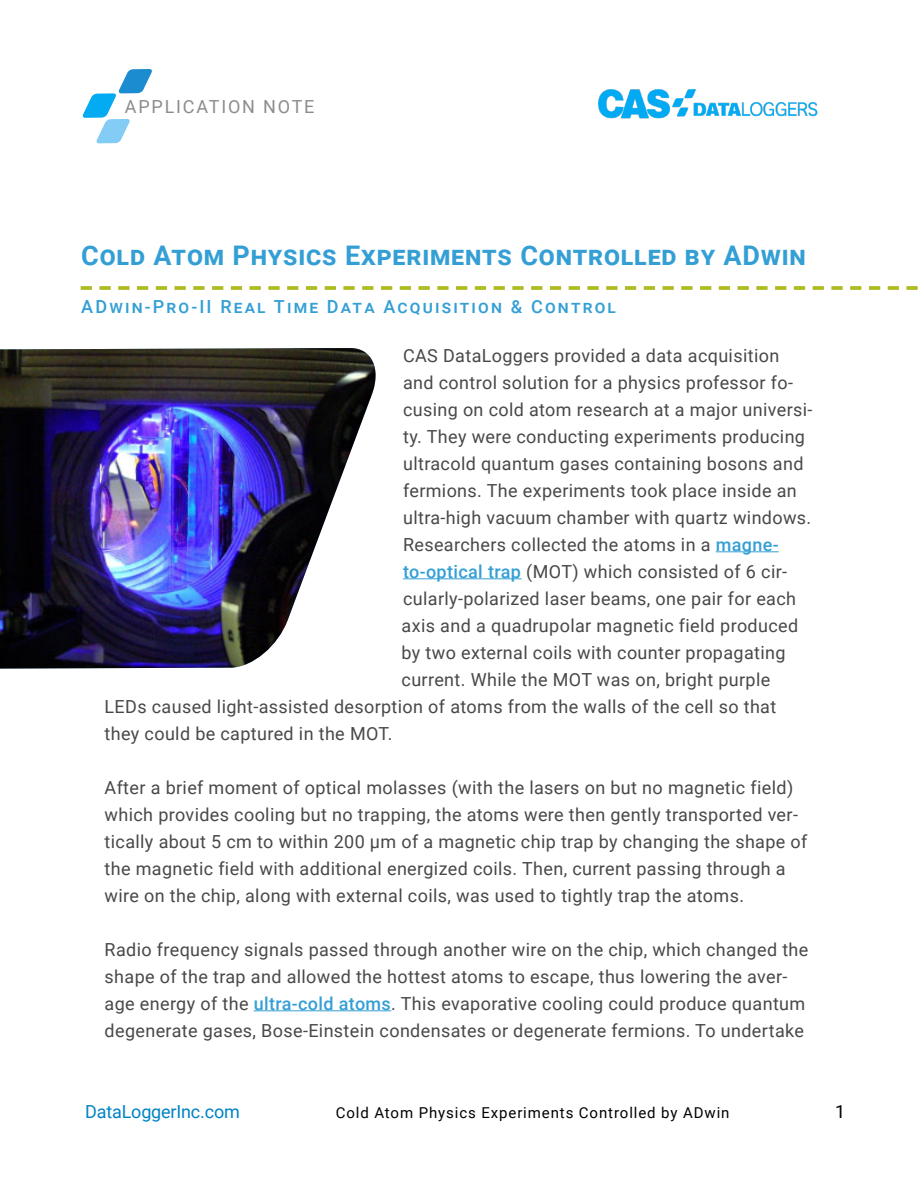
<style>
.page{position:relative;width:918px;height:1188px;background:#fff}
.page>*{position:absolute;margin:0;border:0;box-sizing:border-box;transform-origin:0 0}
.t1{font:700 27px "Roboto";letter-spacing:.03em;color:#349fd5}
.t2{font:18px/27px "Roboto";letter-spacing:.02em;color:#48484a}
.t3{font:500 18px "Roboto";letter-spacing:.12em;color:#349fd5}
.t4{font:18px "Roboto";letter-spacing:-.01em;color:#0083c6}
.t5{font:18px "Roboto";letter-spacing:.1em;color:#8a8c8e}
.t6{font:18px "Roboto";color:#000}
.t7{font:15px "Roboto";letter-spacing:.06em;color:#000}
.s1{font-weight:500;color:#349fd5}
</style>
<div class="page">
<img style="left:599px;top:90px;width:219px;height:29px">
<svg style="left:81px;top:286px;width:837px;height:4px"></svg>
<hr style="left:716px;top:551px;width:63px;height:1px;background:#349fd5">
<hr style="left:403px;top:578px;width:119px;height:1px;background:#349fd5">
<hr style="left:254px;top:1010px;width:137px;height:1px;background:#349fd5">
<svg style="left:82px;top:69px;width:70px;height:74px"></svg>
<img style="left:0;top:348px;width:376px;height:321px">
<p class="t5" style="left:125px;top:93px;width:191px">APPLICATION NOTE</p>
<h1 class="t1" style="left:81px;top:236px;width:726px">Cold Atom Physics Experiments Controlled by ADwin</h1>
<p class="t3" style="left:81px;top:294px;width:536px">ADwin-Pro-II Real Time Data Acquisition &amp; Control</p>
<p class="t2" style="left:403px;top:341px;width:378px">CAS DataLoggers provided a data acquisition</p>
<p class="t2" style="left:403px;top:368px;width:391px">and control solution for a physics professor fo-</p>
<p class="t2" style="left:403px;top:395px;width:411px">cusing on cold atom research at a major universi-</p>
<p class="t2" style="left:403px;top:422px;width:403px">ty. They were conducting experiments producing</p>
<p class="t2" style="left:403px;top:449px;width:402px">ultracold quantum gases containing bosons and</p>
<p class="t2" style="left:403px;top:476px;width:395px">fermions. The experiments took place inside an</p>
<p class="t2" style="left:403px;top:503px;width:410px">ultra-high vacuum chamber with quartz windows.</p>
<p class="t2" style="left:403px;top:530px;width:377px">Researchers collected the atoms in a <span class="s1">magne-</span></p>
<p class="t2" style="left:403px;top:557px;width:386px"><span class="s1">to-optical trap</span> (MOT) which consisted of 6 cir-</p>
<p class="t2" style="left:403px;top:584px;width:395px">cularly-polarized laser beams, one pair for each</p>
<p class="t2" style="left:402px;top:611px;width:398px">axis and a quadrupolar magnetic field produced</p>
<p class="t2" style="left:402px;top:638px;width:385px">by two external coils with counter propagating</p>
<p class="t2" style="left:402px;top:665px;width:370px">current. While the MOT was on, bright purple</p>
<p class="t2" style="left:105px;top:692px;width:673px">LEDs caused light-assisted desorption of atoms from the walls of the cell so that</p>
<p class="t2" style="left:105px;top:719px;width:289px">they could be captured in the MOT.</p>
<p class="t2" style="left:105px;top:773px;width:704px">After a brief moment of optical molasses (with the lasers on but no magnetic field) which provides cooling but no trapping, the atoms were then gently transported ver&shy;tically about 5 cm to within 200 μm of a magnetic chip trap by changing the shape of the magnetic field with additional energized coils. Then, current passing through a wire on the chip, along with external coils, was used to tightly trap the atoms.</p>
<p class="t2" style="left:105px;top:935px;width:705px">Radio frequency signals passed through another wire on the chip, which changed the shape of the trap and allowed the hottest atoms to escape, thus lowering the aver&shy;age energy of the <span class="s1">ultra-cold atoms</span>. This evaporative cooling could produce quantum degenerate gases, Bose-Einstein condensates or degenerate fermions. To undertake</p>
<p class="t4" style="left:85px;top:1099px;width:156px">DataLoggerInc.com</p>
<p class="t7" style="left:336px;top:1102px;width:395px">Cold Atom Physics Experiments Controlled by ADwin</p>
<p class="t6" style="left:835px;top:1099px;width:12px">1</p>
</div>
